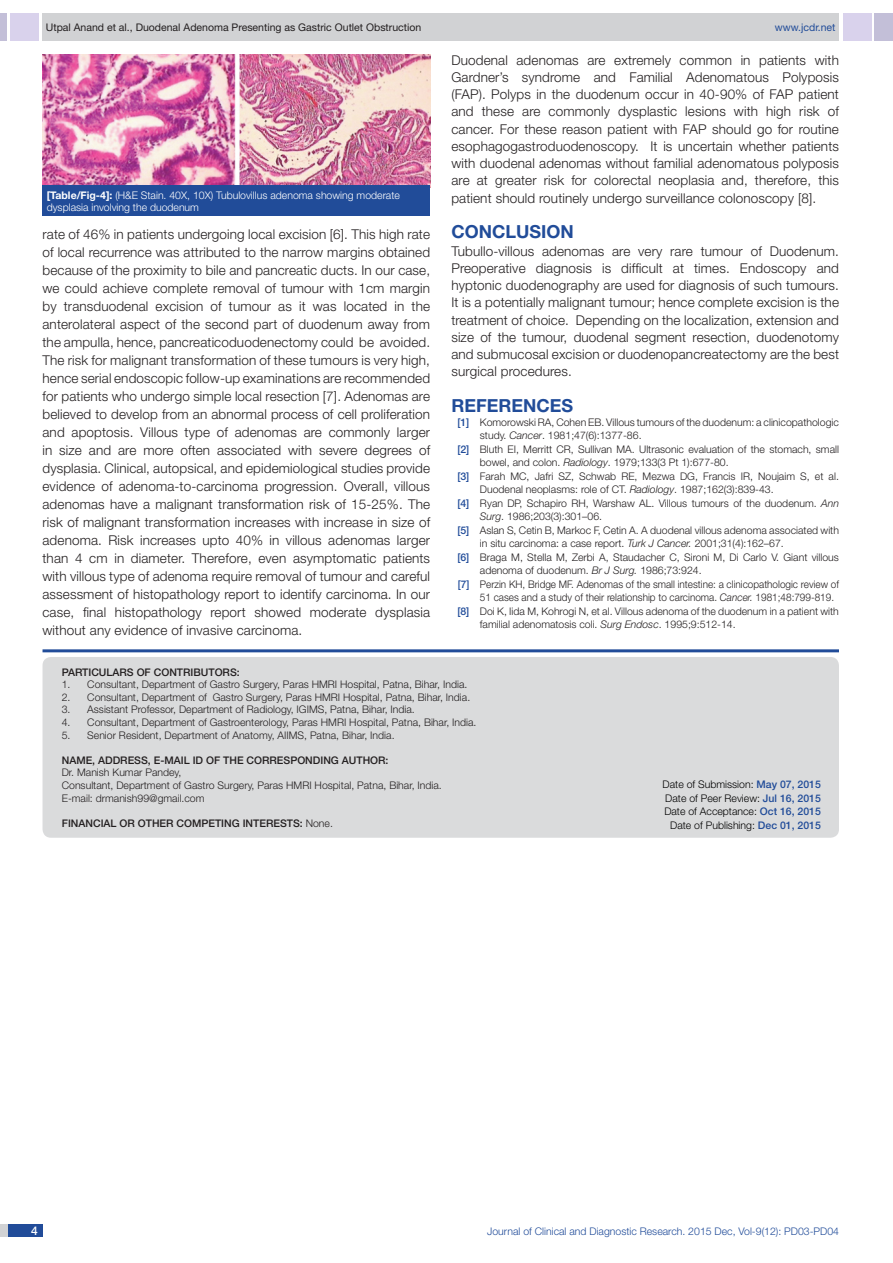
<style>
.page{position:relative;width:893px;height:1263px;background:#fff}
.page>*{position:absolute;margin:0;border:0;box-sizing:border-box;transform-origin:0 0}
.Heading{font:700 18px "Helvetica Neue";color:#214c99}
.Body_text{font:300 13.5px/18px "Helvetica Neue";letter-spacing:.01em;color:#231f20;text-align:justify}
.t1{font:500 12px "Helvetica Neue";color:#fff}
.con_particulars{font:300 10.5px "Helvetica Neue";color:#231f20}
.con_particulars-2{font:300 10.5px "Helvetica Neue";color:#231f20;scale:.95 1}
.t2{font:300 10.5px "Helvetica Neue";color:#000}
.con_particulars-3{font:500 10.5px "Helvetica Neue";color:#231f20}
.Table_text{font:300 10.5px "Helvetica Neue";color:#fff}
.t3{font:10.5px "Helvetica Neue";color:#231f20}
.t4{font:300 10.5px "Helvetica Neue";color:#214c99}
.t5{font:10.5px "Helvetica Neue";color:#214c99}
.s1{font-weight:700}
.s2{font-weight:500;color:#214c99}
.s3{font-style:italic}
.s4{font-weight:500}
</style>
<div class="page">
<div style="left:0;top:13px;width:7px;height:28px;background:#c3bfd8"></div>
<div style="left:10px;top:13px;width:29px;height:28px;background:#d9d2ec"></div>
<div style="left:43px;top:13px;width:796px;height:28px;background:#d1d2d4"></div>
<div style="left:875px;top:13px;width:18px;height:28px;background:#c3bfd8"></div>
<div style="left:843px;top:13px;width:29px;height:28px;background:#d9d2ec"></div>
<div style="left:0;top:1224px;width:43px;height:13px;background:#d1d2d4"></div>
<div style="left:8px;top:1224px;width:35px;height:13px;background:#214c99"></div>
<hr style="left:43px;top:649px;width:796px;height:3px;background:#214c99">
<div style="left:43px;top:657px;width:796px;height:181px;background:#dadbdc;border-radius:9px"></div>
<img style="left:43px;top:54px;width:387px;height:131px">
<div style="left:43px;top:185px;width:387px;height:31px;background:#214c99"></div>
<p class="t3" style="left:46px;top:21px;width:377px">Utpal Anand et al., Duodenal Adenoma Presenting as Gastric Outlet Obstruction</p>
<p class="t5" style="left:775px;top:21px;width:62px">www.jcdr.net</p>
<p class="Table_text" style="left:47px;top:188px;width:355px"><span class="s1">[TABLE/FIG-4]:</span> (H&amp;E Stain. 40X, 10X) Tubulovillus adenoma showing moderate</p>
<p class="Table_text" style="left:47px;top:201px;width:154px">dysplasia involving the duodenum</p>
<p class="Body_text" style="left:43px;top:224px;width:389px">rate of 46% in patients undergoing local excision [6]. This high rate of local recurrence was attributed to the narrow margins obtained because of the proximity to bile and pancreatic ducts. In our case, we could achieve complete removal of tumour with 1cm margin by transduodenal excision of tumour as it was located in the anterolateral aspect of the second part of duodenum away from the ampulla, hence, pancreaticoduodenectomy could be avoided.<br>The risk for malignant transformation of these tumours is very high, hence serial endoscopic follow-up examinations are recommended for patients who undergo simple local resection [7]. Adenomas are believed to develop from an abnormal process of cell proliferation and apoptosis. Villous type of adenomas are commonly larger in size and are more often associated with severe degrees of dysplasia. Clinical, autopsical, and epidemiological studies provide evidence of adenoma-to-carcinoma progression. Overall, villous adenomas have a malignant transformation risk of 15-25%. The risk of malignant transformation increases with increase in size of adenoma. Risk increases upto 40% in villous adenomas larger than 4 cm in diameter. Therefore, even asymptomatic patients with villous type of adenoma require removal of tumour and careful assessment of histopathology report to identify carcinoma. In our case, final histopathology report showed moderate dysplasia without any evidence of invasive carcinoma.</p>
<p class="Body_text" style="left:451px;top:51px;width:389px;line-height:17.2px">Duodenal adenomas are extremely common in patients with Gardner’s syndrome and Familial Adenomatous Polyposis (FAP). Polyps in the duodenum occur in 40-90% of FAP patient and these are commonly dysplastic lesions with high risk of cancer. For these reason patient with FAP should go for routine esophagogastroduodenoscopy. It is uncertain whether patients with duodenal adenomas without familial adenomatous polyposis are at greater risk for colorectal neoplasia and, therefore, this patient should routinely undergo surveillance colonoscopy [8].</p>
<p class="Heading" style="left:451px;top:221px;width:124px">CONCLUSION</p>
<p class="Body_text" style="left:451px;top:242px;width:389px;line-height:17.2px">Tubullo-villous adenomas are very rare tumour of Duodenum.<br>Preoperative diagnosis is difficult at times. Endoscopy and hyptonic duodenography are used for diagnosis of such tumours.<br>It is a potentially malignant tumour; hence complete excision is the treatment of choice. Depending on the localization, extension and size of the tumour, duodenal segment resection, duodenotomy and submucosal excision or duodenopancreatectomy are the best surgical procedures.</p>
<p class="Heading" style="left:451px;top:395px;width:123px">REFERENCES</p>
<p class="con_particulars" style="left:457px;top:415px;width:383px"><span class="s2">[1]</span> Komorowski RA, Cohen EB. Villous tumours of the duodenum: a clinicopathologic</p>
<p class="con_particulars" style="left:480px;top:429px;width:163px">study. <span class="s3">Cancer</span>. 1981;47(6):1377-86.</p>
<p class="con_particulars" style="left:457px;top:442px;width:383px"><span class="s2">[2]</span> Bluth EI, Merritt CR, Sullivan MA. Ultrasonic evaluation of the stomach, small</p>
<p class="con_particulars" style="left:480px;top:456px;width:250px">bowel, and colon. <span class="s3">Radiology</span>. 1979;133(3 Pt 1):677-80.</p>
<p class="con_particulars" style="left:457px;top:469px;width:383px"><span class="s2">[3]</span> Farah MC, Jafri SZ, Schwab RE, Mezwa DG, Francis IR, Noujaim S, et al.</p>
<p class="con_particulars" style="left:480px;top:483px;width:295px">Duodenal neoplasms: role of CT. <span class="s3">Radiology</span>. 1987;162(3):839-43.</p>
<p class="con_particulars" style="left:457px;top:496px;width:383px"><span class="s2">[4]</span> Ryan DP, Schapiro RH, Warshaw AL. Villous tumours of the duodenum. <span class="s3">Ann</span></p>
<p class="con_particulars" style="left:480px;top:510px;width:124px"><span class="s3">Surg</span>. 1986;203(3):301–06.</p>
<p class="con_particulars" style="left:457px;top:523px;width:383px"><span class="s2">[5]</span> Aslan S, Cetin B, Markoc F, Cetin A. A duodenal villous adenoma associated with</p>
<p class="con_particulars" style="left:480px;top:537px;width:305px">in situ carcinoma: a case report. <span class="s3">Turk J Cancer.</span> 2001;31(4):162–67.</p>
<p class="con_particulars" style="left:457px;top:550px;width:383px"><span class="s2">[6]</span> Braga M, Stella M, Zerbi A, Staudacher C, Sironi M, Di Carlo V. Giant villous</p>
<p class="con_particulars" style="left:480px;top:564px;width:223px">adenoma of duodenum. <span class="s3">Br J Surg.</span> 1986;73:924.</p>
<p class="con_particulars-2" style="left:458px;top:577px;width:403px"><span class="s2">[7]</span> Perzin KH, Bridge MF. Adenomas of the small intestine: a clinicopathologic review of</p>
<p class="con_particulars-2" style="left:480px;top:591px;width:374px">51 cases and a study of their relationship to carcinoma. <span class="s3">Cancer.</span> 1981;48:799-819.</p>
<p class="con_particulars" style="left:457px;top:604px;width:383px"><span class="s2">[8]</span> Doi K, Iida M, Kohrogi N, et al. Villous adenoma of the duodenum in a patient with</p>
<p class="con_particulars" style="left:480px;top:618px;width:257px">familial adenomatosis coli. <span class="s3">Surg Endosc</span>. 1995;9:512-14.</p>
<p class="con_particulars-3" style="left:62px;top:666px;width:7px">PARTI</p>
<p class="con_particulars-3" style="left:91px;top:666px;width:23px">CULAR</p>
<p class="con_particulars-3" style="left:127px;top:666px;width:50px">S OF CONTRI</p>
<p class="con_particulars-3" style="left:193px;top:666px;width:48px">BUTORS:</p>
<p class="con_particulars" style="left:62px;top:678px;width:407px">1. Consultant, Department of Gastro Surgery, Paras HMRI Hospital, Patna, Bihar, India.</p>
<p class="con_particulars" style="left:62px;top:691px;width:410px">2. Consultant, Department of Gastro Surgery, Paras HMRI Hospital, Patna, Bihar, India.</p>
<p class="con_particulars" style="left:62px;top:703px;width:355px">3. Assistant Professor, Department of Radiology, IGIMS, Patna, Bihar, India.</p>
<p class="con_particulars" style="left:62px;top:716px;width:416px">4. Consultant, Department of Gastroenterology, Paras HMRI Hospital, Patna, Bihar, India.</p>
<p class="con_particulars" style="left:62px;top:728px;width:334px">5. Senior Resident, Department of Anatomy, AIIMS, Patna, Bihar, India.</p>
<p class="con_particulars-3" style="left:62px;top:754px;width:45px">NAME, ADDRE</p>
<p class="con_particulars-3" style="left:134px;top:754px;width:46px">SS, E-MAIL</p>
<p class="con_particulars-3" style="left:193px;top:754px;width:39px">ID OF THE</p>
<p class="con_particulars-3" style="left:247px;top:754px;width:24px">CORRE</p>
<p class="con_particulars-3" style="left:284px;top:754px;width:29px">SPONDIN</p>
<p class="con_particulars-3" style="left:331px;top:754px;width:59px">G AUTHOR:</p>
<p class="con_particulars" style="left:62px;top:766px;width:121px">Dr. Manish Kumar Pandey,</p>
<p class="con_particulars" style="left:62px;top:779px;width:382px">Consultant, Department of Gastro Surgery, Paras HMRI Hospital, Patna, Bihar, India.</p>
<p class="con_particulars" style="left:62px;top:791px;width:144px">E-mail: drmanish99@gmail.com</p>
<p class="con_particulars-3" style="left:62px;top:817px;width:92px">Financial OR OTHER</p>
<p class="con_particulars-3" style="left:177px;top:817px;width:32px">COMPETIN</p>
<p class="con_particulars-3" style="left:232px;top:817px;width:18px">G INTERE</p>
<p class="con_particulars" style="left:280px;top:817px;width:54px"><span class="s4">STS:</span> None.</p>
<p class="t2" style="left:663px;top:778px;width:160px">Date of Submission: <span class="s2">May 07, 2015</span></p>
<p class="t2" style="left:665px;top:792px;width:157px">Date of Peer Review: <span class="s2">Jul 16, 2015</span></p>
<p class="t2" style="left:664px;top:805px;width:158px">Date of Acceptance: <span class="s2">Oct 16, 2015</span></p>
<p class="t2" style="left:670px;top:819px;width:152px">Date of Publishing: <span class="s2">Dec 01, 2015</span></p>
<p class="t1" style="left:31px;top:1223px;width:8px">4</p>
<p class="t4" style="left:487px;top:1225px;width:353px">Journal of Clinical and Diagnostic Research. 2015 Dec, Vol-9(12): PD03-PD04</p>
</div>
